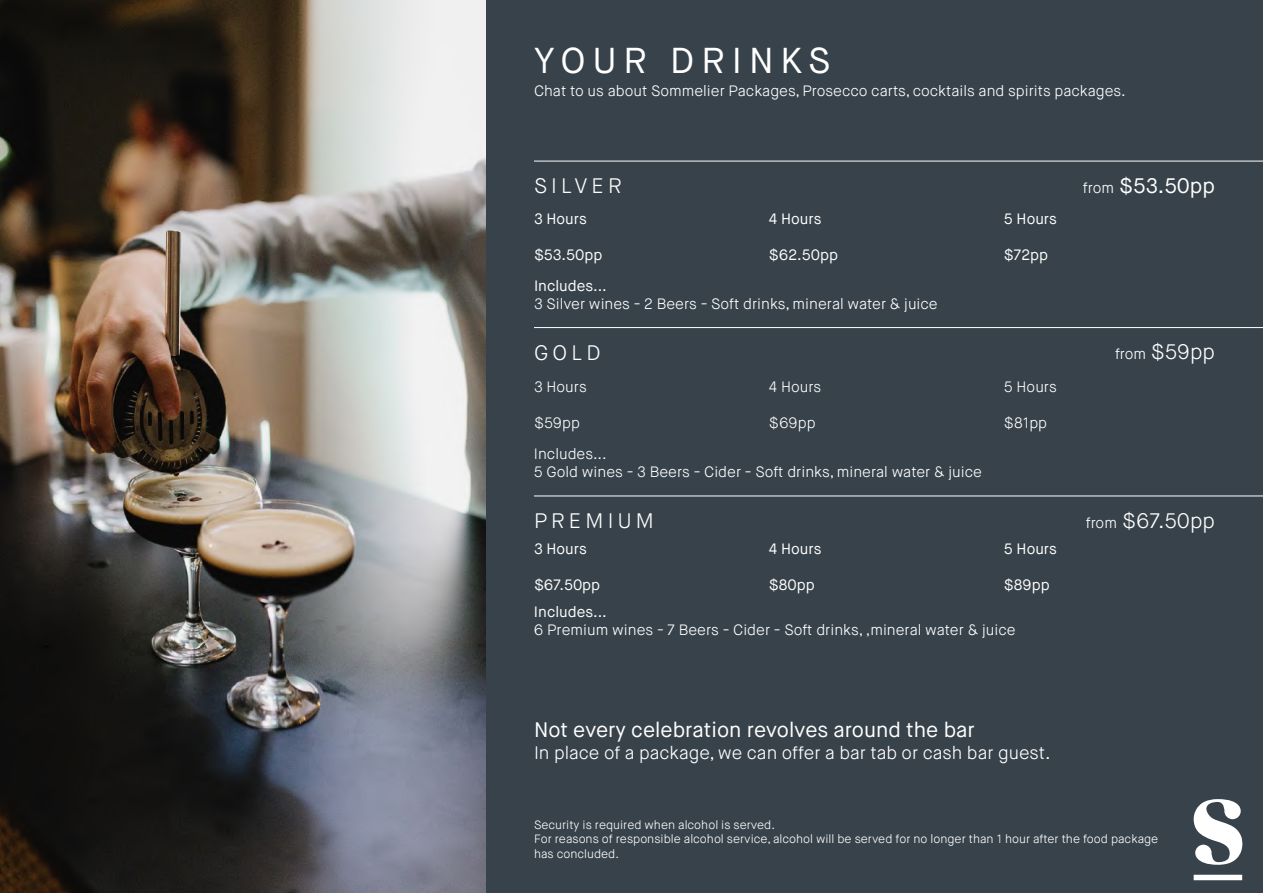
<style>
.page{position:relative;width:1263px;height:893px;background:#fff}
.page>*{position:absolute;margin:0;border:0;box-sizing:border-box;transform-origin:0 0}
.t1{font:36px "Maison Neue";letter-spacing:.2em;color:#fff}
.t2{font:21px "Maison Neue";color:#fff}
.t3{font:300 21px "Maison Neue";letter-spacing:.2em;color:#fff}
.t4{font:300 18px "Maison Neue";color:#fff}
.t5{font:300 15px/18px "Maison Neue";color:#fff}
.t6{font:15px "Maison Neue";color:#fff}
.t7{font:300 12px/14.4px "Maison Neue";color:#fff}
.s1{font-weight:300;font-size:15px}
.s2{font-size:15px}
</style>
<div class="page">
<div style="left:433px;top:0;width:830px;height:893px;background:#37424a"></div>
<img style="left:0;top:0;width:486px;height:893px">
<svg style="left:1194px;top:799px;width:48px;height:81px"></svg>
<hr style="left:534px;top:161px;width:729px;height:1px;background:#fff">
<hr style="left:534px;top:496px;width:729px;height:1px;background:#fff">
<hr style="left:534px;top:327px;width:729px;height:1px;background:#fff">
<h1 class="t1" style="left:534px;top:38px;width:298px">YOUR DRINKS</h1>
<p class="t5" style="left:534px;top:82px;width:593px">Chat to us about Sommelier Packages, Prosecco carts, cocktails and spirits packages.</p>
<h2 class="t3" style="left:534px;top:172px;width:89px">SILVER</h2>
<h2 class="t2" style="left:1083px;top:172px;width:134px"><span class="s1">from</span> $53.50pp</h2>
<p class="t6" style="left:534px;top:209px;width:54px">3 Hours</p>
<p class="t6" style="left:534px;top:245px;width:70px">$53.50pp</p>
<p class="t6" style="left:769px;top:209px;width:54px">4 Hours</p>
<p class="t6" style="left:769px;top:245px;width:71px">$62.50pp</p>
<p class="t6" style="left:1004px;top:209px;width:54px">5 Hours</p>
<p class="t6" style="left:1004px;top:245px;width:46px">$72pp</p>
<p class="t6" style="left:534px;top:276px;width:74px">Includes...</p>
<p class="t5" style="left:534px;top:295px;width:405px">3 Silver wines - 2 Beers - Soft drinks, mineral water &amp; juice</p>
<h2 class="t3" style="left:534px;top:340px;width:68px">GOLD</h2>
<h2 class="t3" style="left:1115px;top:339px;width:101px"><span class="s2">from</span> $59pp</h2>
<p class="t5" style="left:534px;top:378px;width:54px">3 Hours</p>
<p class="t5" style="left:534px;top:414px;width:47px">$59pp</p>
<p class="t5" style="left:769px;top:378px;width:54px">4 Hours</p>
<p class="t5" style="left:769px;top:414px;width:48px">$69pp</p>
<p class="t5" style="left:1004px;top:378px;width:54px">5 Hours</p>
<p class="t5" style="left:1004px;top:414px;width:45px">$81pp</p>
<p class="t5" style="left:534px;top:445px;width:449px">Includes...<br>5 Gold wines - 3 Beers - Cider - Soft drinks, mineral water &amp; juice</p>
<h2 class="t3" style="left:534px;top:507px;width:121px">PREMIUM</h2>
<h2 class="t3" style="left:1086px;top:507px;width:131px"><span class="s2">from</span> $67.50pp</h2>
<p class="t6" style="left:534px;top:539px;width:54px">3 Hours</p>
<p class="t6" style="left:534px;top:575px;width:68px">$67.50pp</p>
<p class="t6" style="left:769px;top:539px;width:54px">4 Hours</p>
<p class="t6" style="left:769px;top:575px;width:47px">$80pp</p>
<p class="t6" style="left:1004px;top:539px;width:54px">5 Hours</p>
<p class="t6" style="left:1004px;top:575px;width:47px">$89pp</p>
<p class="t6" style="left:534px;top:602px;width:74px">Includes...</p>
<p class="t5" style="left:534px;top:621px;width:483px">6 Premium wines - 7 Beers - Cider - Soft drinks, ,mineral water &amp; juice</p>
<h2 class="t2" style="left:534px;top:717px;width:442px">Not every celebration revolves around the bar</h2>
<p class="t4" style="left:534px;top:741px;width:518px">In place of a package, we can offer a bar tab or cash bar guest.</p>
<p class="t7" style="left:534px;top:817px;width:626px">Security is required when alcohol is served.<br>For reasons of responsible alcohol service, alcohol will be served for no longer than 1 hour after the food package has concluded.</p>
</div>
